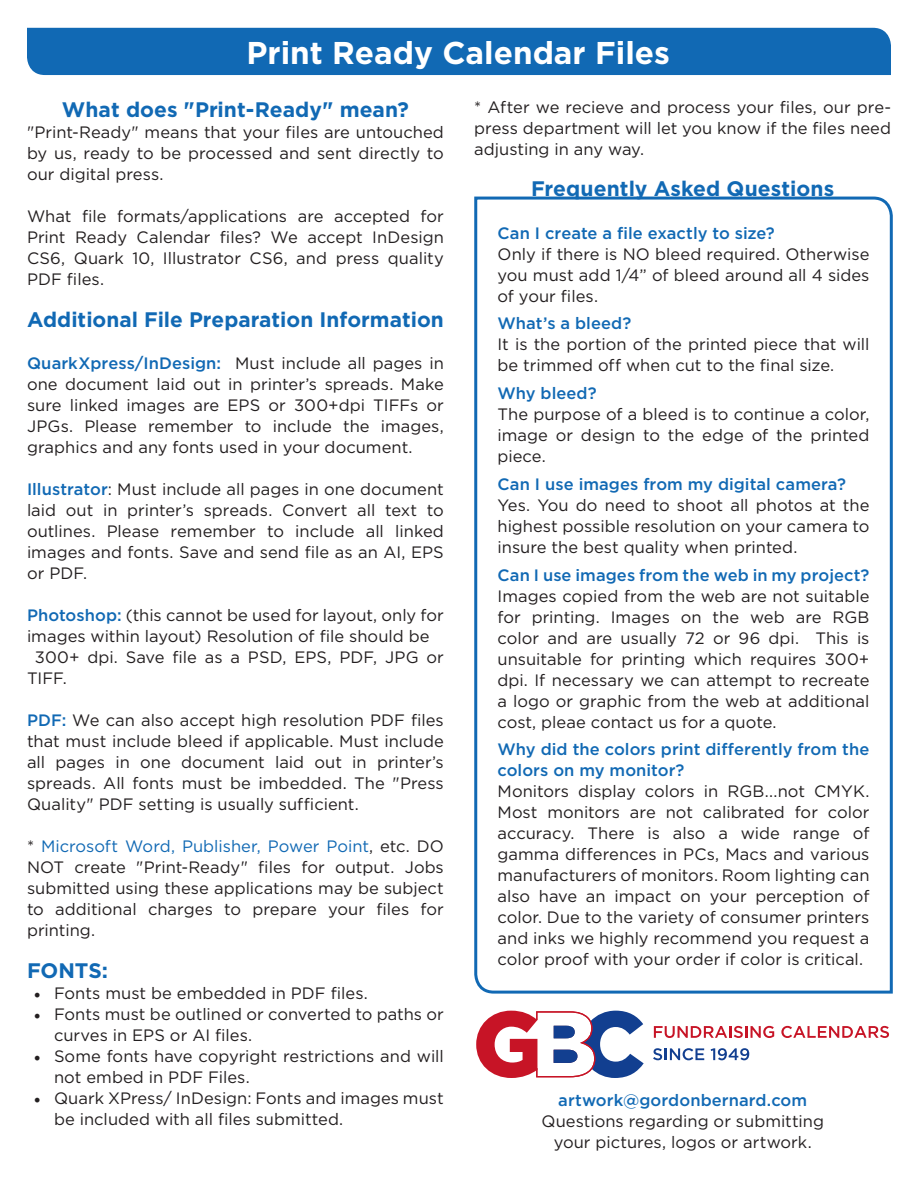
<style>
.page{position:relative;width:918px;height:1188px;background:#fff}
.page>*{position:absolute;margin:0;border:0;box-sizing:border-box;transform-origin:0 0}
.t1{font:700 31.5px "Gotham";color:#fff}
.t2{font:700 21px "Gotham";color:#1169b4}
.t3{font:16.5px/21px "Gotham";color:#231f20;text-align:justify}
.t4{font:500 16.5px/21px "Gotham";letter-spacing:.005em;color:#1169b4}
.s1{font-weight:500;color:#1169b4}
.s2{color:#1169b4}
.s3{font-family:"Minion Pro";font-size:18px}
</style>
<div class="page">
<div style="left:27px;top:28px;width:864px;height:47px;background:#1169b4"></div>
<svg style="left:654px;top:1026px;width:120px;height:12px"></svg>
<svg style="left:781px;top:1026px;width:108px;height:12px"></svg>
<svg style="left:653px;top:1048px;width:51px;height:12px"></svg>
<svg style="left:711px;top:1048px;width:38px;height:12px"></svg>
<svg style="left:476px;top:1011px;width:168px;height:67px"></svg>
<svg style="left:474px;top:196px;width:419px;height:798px"></svg>
<p class="t1" style="left:246px;top:35px;width:425px">Print Ready Calendar Files</p>
<p class="t2" style="left:62px;top:97px;width:349px">What does "Print-Ready" mean?</p>
<p class="t3" style="left:27px;top:121px;width:418px">"Print-Ready" means that your files are untouched by us, ready to be processed and sent directly to our digital press.</p>
<p class="t3" style="left:27px;top:205px;width:418px">What file formats/applications are accepted for Print Ready Calendar files? We accept InDesign CS6, Quark 10, Illustrator CS6, and press quality PDF files.</p>
<p class="t2" style="left:27px;top:307px;width:418px">Additional File Preparation Information</p>
<p class="t3" style="left:27px;top:352px;width:418px"><span class="s1">QuarkXpress/InDesign:</span> Must include all pages in one document laid out in printer’s spreads. Make sure linked images are EPS or 300+dpi TIFFs or JPGs. Please remember to include the images, graphics and any fonts used in your document.</p>
<p class="t3" style="left:27px;top:478px;width:418px"><span class="s1">Illustrator</span>: Must include all pages in one document laid out in printer’s spreads. Convert all text to outlines. Please remember to include all linked images and fonts. Save and send file as an AI, EPS or PDF.</p>
<p class="t3" style="left:27px;top:604px;width:418px"><span class="s1">Photoshop:</span> (this cannot be used for layout, only for</p>
<p class="t3" style="left:27px;top:625px;width:404px">images within layout) Resolution of file should be</p>
<p class="t3" style="left:35px;top:646px;width:411px">300+ dpi. Save file as a PSD, EPS, PDF, JPG or</p>
<p class="t3" style="left:27px;top:667px;width:42px">TIFF.</p>
<p class="t3" style="left:27px;top:709px;width:418px"><span class="s1">PDF:</span> We can also accept high resolution PDF files that must include bleed if applicable. Must include all pages in one document laid out in printer’s spreads. All fonts must be imbedded. The "Press Quality" PDF setting is usually sufficient.</p>
<p class="t3" style="left:27px;top:835px;width:418px">* <span class="s2">Microsoft Word, Publisher, Power Point</span>, etc. DO NOT create "Print-Ready" files for output. Jobs submitted using these applications may be subject to additional charges to prepare your files for printing.</p>
<p class="t2" style="left:27px;top:958px;width:83px">FONTS:</p>
<p class="t3" style="left:34px;top:982px;width:336px"><span class="s3">•</span> Fonts must be embedded in PDF files.</p>
<p class="t3" style="left:54px;top:1003px;width:391px;text-indent:-20px"><span class="s3">•</span> Fonts must be outlined or converted to paths or curves in EPS or AI files.</p>
<p class="t3" style="left:54px;top:1045px;width:391px;text-indent:-20px"><span class="s3">•</span> Some fonts have copyright restrictions and will not embed in PDF Files.</p>
<p class="t3" style="left:54px;top:1087px;width:391px;text-indent:-20px"><span class="s3">•</span> Quark XPress/ InDesign: Fonts and images must be included with all files submitted.</p>
<p class="t3" style="left:474px;top:97px;width:418px">* After we recieve and process your files, our pre&shy;press department will let you know if the files need adjusting in any way.</p>
<p class="t2" style="left:531px;top:177px;width:305px">Frequently Asked Questions</p>
<p class="t4" style="left:498px;top:222px;width:279px">Can I create a file exactly to size?</p>
<p class="t3" style="left:498px;top:243px;width:374px">Only if there is NO bleed required. Otherwise you must add 1/4” of bleed around all 4 sides of your files.</p>
<p class="t4" style="left:498px;top:313px;width:135px">What’s a bleed?</p>
<p class="t3" style="left:498px;top:334px;width:374px">It is the portion of the printed piece that will be trimmed off when cut to the final size.</p>
<p class="t4" style="left:498px;top:382px;width:101px">Why bleed?</p>
<p class="t3" style="left:498px;top:403px;width:374px">The purpose of a bleed is to continue a color, image or design to the edge of the printed piece.</p>
<p class="t4" style="left:498px;top:473px;width:350px">Can I use images from my digital camera?</p>
<p class="t3" style="left:498px;top:494px;width:374px">Yes. You do need to shoot all photos at the highest possible resolution on your camera to insure the best quality when printed.</p>
<p class="t4" style="left:498px;top:564px;width:373px">Can I use images from the web in my project?</p>
<p class="t3" style="left:498px;top:585px;width:374px">Images copied from the web are not suitable for printing. Images on the web are RGB color and are usually 72 or 96 dpi. This is unsuitable for printing which requires 300+ dpi. If necessary we can attempt to recreate a logo or graphic from the web at additional cost, pleae contact us for a quote.</p>
<p class="t4" style="left:498px;top:739px;width:373px">Why did the colors print differently from the colors on my monitor?</p>
<p class="t3" style="left:498px;top:781px;width:374px">Monitors display colors in RGB...not CMYK.<br>Most monitors are not calibrated for color accuracy. There is also a wide range of gamma differences in PCs, Macs and various manufacturers of monitors. Room lighting can also have an impact on your perception of color. Due to the variety of consumer printers and inks we highly recommend you request a color proof with your order if color is critical.</p>
<p class="t4" style="left:558px;top:1089px;width:251px">artwork@gordonbernard.com</p>
<p class="t3" style="left:541px;top:1111px;width:284px;text-align:center">Questions regarding or submitting your pictures, logos or artwork.</p>
</div>
